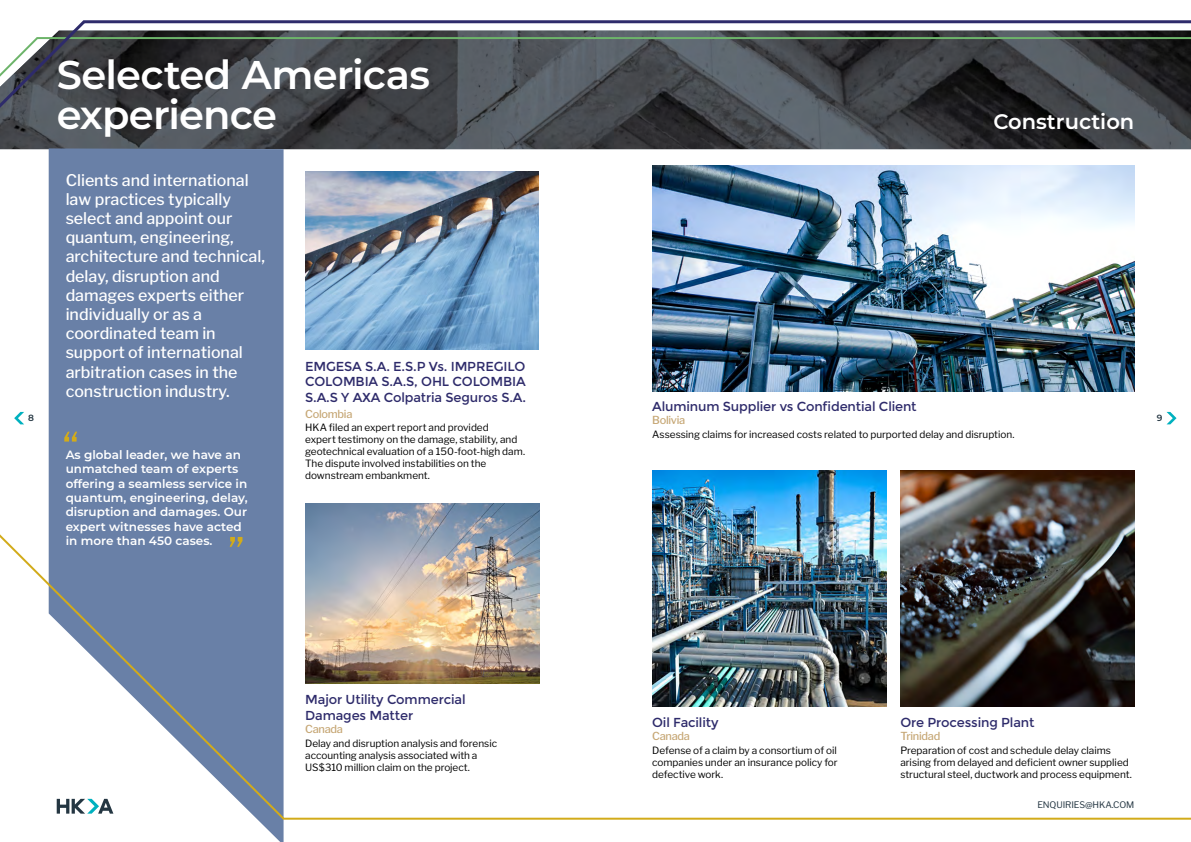
<style>
.page{position:relative;width:1191px;height:842px;background:#fff}
.page>*{position:absolute;margin:0;border:0;box-sizing:border-box;transform-origin:0 0}
.t1{font:600 40px/40px "Montserrat";letter-spacing:-.02em;color:#fff}
.t2{font:600 21px "Montserrat";color:#fff}
.t3{font:500 16px/19.2px "Libre Franklin";color:#fff}
.t4{font:13px/15.6px "Montserrat";letter-spacing:-.01em;color:#2e2b6b;text-align:justify}
.t5{font:600 12px/14.4px "Montserrat";color:#fff}
.t6{font:500 11px "Libre Franklin";letter-spacing:-.025em;color:#c6a775}
.t7{font:10px/12px "Libre Franklin";color:#000}
.t8{font:9px "Libre Franklin";letter-spacing:-.01em;color:#243642}
.t9{font:600 9px "Montserrat";color:#243642}
</style>
<div class="page">
<img style="left:0;top:127px;width:1191px;height:22px">
<div style="left:49px;top:148px;width:234px;height:694px;background:#6980a7"></div>
<svg style="left:0;top:122px;width:1191px;height:5px;background:#404348"></svg>
<img style="left:652px;top:166px;width:482px;height:225px">
<img style="left:305px;top:171px;width:234px;height:178px">
<img style="left:305px;top:503px;width:234px;height:16px">
<svg style="left:0;top:519px;width:1191px;height:302px"></svg>
<svg style="left:0;top:20px;width:1191px;height:102px;background:#51555a"></svg>
<img style="left:652px;top:471px;width:234px;height:235px">
<img style="left:900px;top:471px;width:234px;height:235px">
<svg style="left:64px;top:432px;width:13px;height:10px"></svg>
<svg style="left:230px;top:537px;width:12px;height:10px"></svg>
<svg style="left:57px;top:799px;width:56px;height:15px"></svg>
<svg style="left:14px;top:412px;width:10px;height:12px"></svg>
<svg style="left:1166px;top:412px;width:10px;height:12px"></svg>
<h1 class="t1" style="left:57px;top:53px;width:375px">Selected Americas experience</h1>
<h2 class="t2" style="left:993px;top:107px;width:142px">Construction</h2>
<p class="t3" style="left:66px;top:170px;width:201px">Clients and international law practices typically select and appoint our quantum, engineering, architecture and technical, delay, disruption and damages experts either individually or as a coordinated team in support of international arbitration cases in the construction industry.</p>
<h3 class="t4" style="left:305px;top:358px;width:222px">EMGESA S.A. E.S.P Vs. IMPREGILO COLOMBIA S.A.S, OHL COLOMBIA S.A.S Y AXA Colpatria Seguros S.A.</h3>
<p class="t6" style="left:305px;top:407px;width:49px">Colombia</p>
<p class="t7" style="left:305px;top:422px;width:221px">HKA filed an expert report and provided<br>expert testimony on the damage, stability, and geotechnical evaluation of a 150-foot-high dam.<br>The dispute involved instabilities on the downstream embankment.</p>
<h3 class="t4" style="left:652px;top:398px;width:266px">Aluminum Supplier vs Confidential Client</h3>
<p class="t6" style="left:652px;top:413px;width:35px">Bolivia</p>
<p class="t7" style="left:652px;top:429px;width:364px">Assessing claims for increased costs related to purported delay and disruption.</p>
<p class="t9" style="left:28px;top:411px;width:7px">8</p>
<p class="t9" style="left:1156px;top:411px;width:7px">9</p>
<p class="t5" style="left:66px;top:447px;width:183px">As global leader, we have an unmatched team of experts offering a seamless service in quantum, engineering, delay, disruption and damages. Our expert witnesses have acted in more than 450 cases.</p>
<h3 class="t4" style="left:305px;top:692px;width:162px">Major Utility Commercial<br>Damages Matter</h3>
<p class="t6" style="left:305px;top:722px;width:39px">Canada</p>
<p class="t7" style="left:305px;top:738px;width:193px">Delay and disruption analysis and forensic accounting analysis associated with a<br>US$310 million claim on the project.</p>
<h3 class="t4" style="left:652px;top:714px;width:68px">Oil Facility</h3>
<p class="t6" style="left:652px;top:729px;width:39px">Canada</p>
<p class="t7" style="left:652px;top:745px;width:187px;text-align:justify">Defense of a claim by a consortium of oil companies under an insurance policy for defective work.</p>
<h3 class="t4" style="left:900px;top:714px;width:136px">Ore Processing Plant</h3>
<p class="t6" style="left:900px;top:729px;width:41px">Trinidad</p>
<p class="t7" style="left:900px;top:745px;width:233px">Preparation of cost and schedule delay claims arising from delayed and deficient owner supplied structural steel, ductwork and process equipment.</p>
<p class="t8" style="left:1037px;top:799px;width:98px">ENQUIRIES@HKA.COM</p>
</div>
